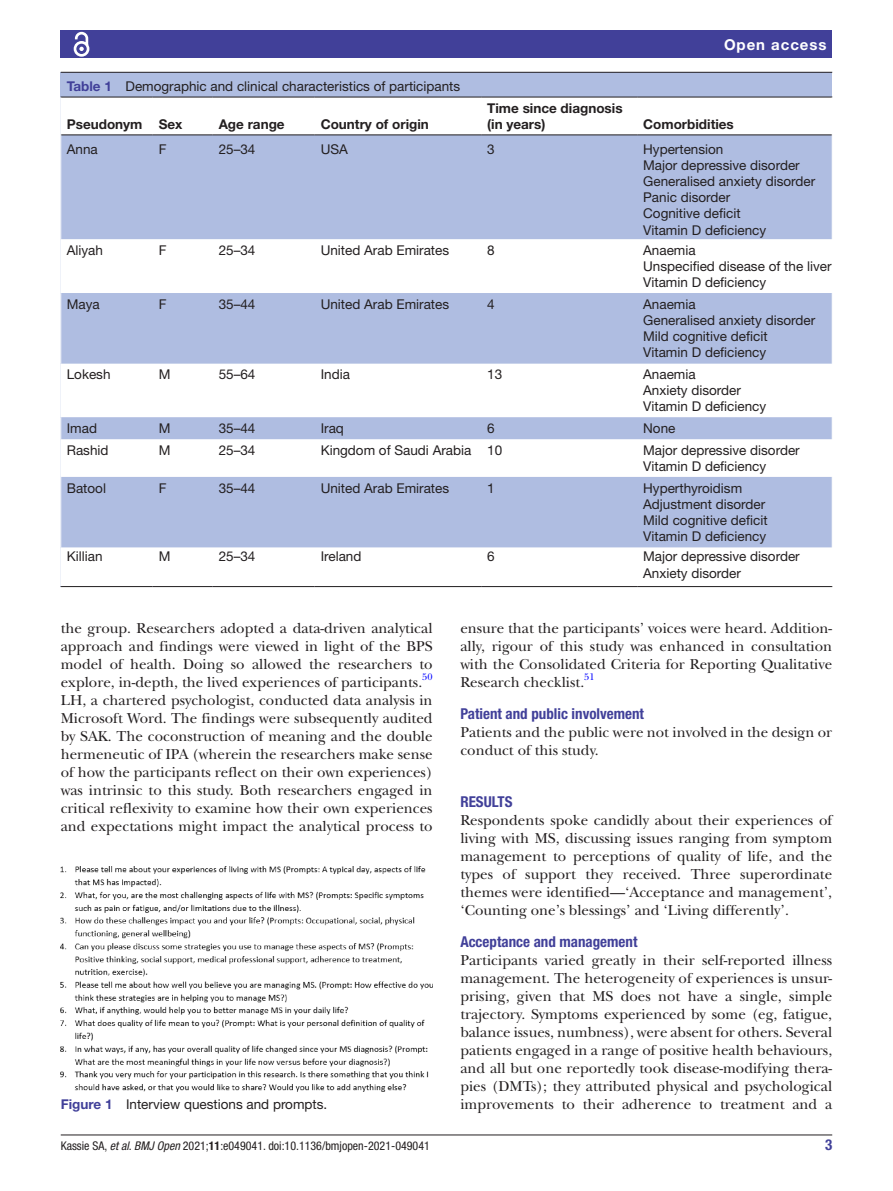
<style>
.page{position:relative;width:893px;height:1191px;background:#fff}
.page>*{position:absolute;margin:0;border:0;box-sizing:border-box;transform-origin:0 0}
.t1{font:15px/18px "New Baskerville";color:#231f20;text-align:justify}
.t2{font:700 condensed 15px "Helvetica Neue LT Std";color:#414099}
.t3{font:700 15px "Helvetica Neue LT Std";letter-spacing:.065em;color:#fff}
.t4{font:13.5px/16.2px "Helvetica Neue LT Std";color:#231f20}
.t5{font:700 13.5px/16.2px "Helvetica Neue LT Std";color:#231f20}
.t6{font:condensed 12px "Helvetica Neue LT Std";color:#231f20}
.t7{font:9.9px "New Baskerville";color:#00f}
.s1{font-weight:700;color:#414099}
.s2{font-style:italic}
.s3{font-weight:700}
</style>
<div class="page">
<hr style="left:61px;top:1134px;width:771px;height:1px;background:#231f20">
<div style="left:61px;top:31px;width:771px;height:27px;background:#414099"></div>
<svg style="left:73px;top:31px;width:17px;height:26px"></svg>
<div style="left:61px;top:73px;width:771px;height:514px;background:#afbde1"></div>
<hr style="left:61px;top:72px;width:771px;height:1px;background:#231f20">
<div style="left:61px;top:98px;width:771px;height:488px;background:#fff"></div>
<svg style="left:61px;top:135px;width:771px;height:412px"></svg>
<hr style="left:61px;top:97px;width:92px;height:1px;background:#231f20">
<hr style="left:61px;top:134px;width:92px;height:1px;background:#231f20">
<hr style="left:153px;top:97px;width:60px;height:1px;background:#231f20">
<hr style="left:153px;top:134px;width:60px;height:1px;background:#231f20">
<hr style="left:213px;top:97px;width:102px;height:1px;background:#231f20">
<hr style="left:213px;top:134px;width:102px;height:1px;background:#231f20">
<hr style="left:315px;top:97px;width:166px;height:1px;background:#231f20">
<hr style="left:315px;top:134px;width:166px;height:1px;background:#231f20">
<hr style="left:481px;top:97px;width:156px;height:1px;background:#231f20">
<hr style="left:481px;top:134px;width:156px;height:1px;background:#231f20">
<hr style="left:637px;top:97px;width:195px;height:1px;background:#231f20">
<hr style="left:637px;top:134px;width:195px;height:1px;background:#231f20">
<hr style="left:61px;top:586px;width:92px;height:1px;background:#231f20">
<hr style="left:153px;top:586px;width:60px;height:1px;background:#231f20">
<hr style="left:213px;top:586px;width:102px;height:1px;background:#231f20">
<hr style="left:315px;top:586px;width:166px;height:1px;background:#231f20">
<hr style="left:481px;top:586px;width:156px;height:1px;background:#231f20">
<hr style="left:637px;top:586px;width:195px;height:1px;background:#231f20">
<svg style="left:60px;top:417px;width:1px;height:22px"></svg>
<img style="left:61px;top:866px;width:372px;height:225px">
<p class="t4" style="left:67px;top:78px;width:395px"><span class="s1">Table 1</span> Demographic and clinical characteristics of participants</p>
<p class="t5" style="left:67px;top:116px;width:117px">Pseudonym Sex</p>
<p class="t5" style="left:219px;top:116px;width:68px">Age range</p>
<p class="t5" style="left:321px;top:116px;width:110px">Country of origin</p>
<p class="t5" style="left:487px;top:99px;width:137px">Time since diagnosis (in years)</p>
<p class="t3" style="left:724px;top:35px;width:104px">Open access</p>
<p class="t5" style="left:643px;top:116px;width:92px">Comorbidities</p>
<p class="t4" style="left:67px;top:140px;width:33px">Anna</p>
<p class="t4" style="left:159px;top:140px;width:9px">F</p>
<p class="t4" style="left:219px;top:140px;width:38px">25–34</p>
<p class="t4" style="left:321px;top:140px;width:29px">USA</p>
<p class="t4" style="left:487px;top:140px;width:9px">3</p>
<p class="t4" style="left:643px;top:140px;width:174px">Hypertension<br>Major depressive disorder<br>Generalised anxiety disorder<br>Panic disorder<br>Cognitive deficit<br>Vitamin D deficiency</p>
<p class="t4" style="left:67px;top:242px;width:38px">Aliyah</p>
<p class="t4" style="left:159px;top:242px;width:9px">F</p>
<p class="t4" style="left:219px;top:242px;width:38px">25–34</p>
<p class="t4" style="left:321px;top:242px;width:130px">United Arab Emirates</p>
<p class="t4" style="left:487px;top:242px;width:9px">8</p>
<p class="t4" style="left:643px;top:242px;width:190px">Anaemia<br>Unspecified disease of the liver<br>Vitamin D deficiency</p>
<p class="t4" style="left:67px;top:296px;width:35px">Maya</p>
<p class="t4" style="left:159px;top:296px;width:9px">F</p>
<p class="t4" style="left:219px;top:296px;width:38px">35–44</p>
<p class="t4" style="left:321px;top:296px;width:130px">United Arab Emirates</p>
<p class="t4" style="left:487px;top:296px;width:9px">4</p>
<p class="t4" style="left:643px;top:296px;width:174px">Anaemia<br>Generalised anxiety disorder<br>Mild cognitive deficit<br>Vitamin D deficiency</p>
<p class="t4" style="left:67px;top:366px;width:45px">Lokesh</p>
<p class="t4" style="left:159px;top:366px;width:13px">M</p>
<p class="t4" style="left:219px;top:366px;width:38px">55–64</p>
<p class="t4" style="left:321px;top:366px;width:31px">India</p>
<p class="t4" style="left:487px;top:366px;width:17px">13</p>
<p class="t4" style="left:643px;top:366px;width:125px">Anaemia<br>Anxiety disorder<br>Vitamin D deficiency</p>
<p class="t4" style="left:67px;top:420px;width:32px">Imad</p>
<p class="t4" style="left:159px;top:420px;width:13px">M</p>
<p class="t4" style="left:219px;top:420px;width:38px">35–44</p>
<p class="t4" style="left:321px;top:420px;width:25px">Iraq</p>
<p class="t4" style="left:487px;top:420px;width:9px">6</p>
<p class="t4" style="left:643px;top:420px;width:34px">None</p>
<p class="t4" style="left:67px;top:442px;width:43px">Rashid</p>
<p class="t4" style="left:159px;top:442px;width:13px">M</p>
<p class="t4" style="left:219px;top:442px;width:38px">25–34</p>
<p class="t4" style="left:321px;top:442px;width:183px">Kingdom of Saudi Arabia 10</p>
<p class="t4" style="left:643px;top:442px;width:158px">Major depressive disorder<br>Vitamin D deficiency</p>
<p class="t4" style="left:67px;top:479px;width:41px">Batool</p>
<p class="t4" style="left:159px;top:479px;width:9px">F</p>
<p class="t4" style="left:219px;top:479px;width:38px">35–44</p>
<p class="t4" style="left:321px;top:479px;width:130px">United Arab Emirates</p>
<p class="t4" style="left:487px;top:479px;width:9px">1</p>
<p class="t4" style="left:643px;top:479px;width:126px">Hyperthyroidism<br>Adjustment disorder<br>Mild cognitive deficit<br>Vitamin D deficiency</p>
<p class="t4" style="left:67px;top:548px;width:37px">Killian</p>
<p class="t4" style="left:159px;top:548px;width:13px">M</p>
<p class="t4" style="left:219px;top:548px;width:38px">25–34</p>
<p class="t4" style="left:321px;top:548px;width:42px">Ireland</p>
<p class="t4" style="left:487px;top:548px;width:9px">6</p>
<p class="t4" style="left:643px;top:548px;width:158px">Major depressive disorder<br>Anxiety disorder</p>
<p class="t1" style="left:61px;top:619px;width:373px">the group. Researchers adopted a data-driven analytical approach and findings were viewed in light of the BPS model of health. Doing so allowed the researchers to explore, in-depth, the lived experiences of participants.</p>
<p class="t7" style="left:422px;top:671px;width:12px">50</p>
<p class="t1" style="left:61px;top:691px;width:373px">LH, a chartered psychologist, conducted data analysis in Microsoft Word. The findings were subsequently audited by SAK. The coconstruction of meaning and the double hermeneutic of IPA (wherein the researchers make sense of how the participants reflect on their own experiences) was intrinsic to this study. Both researchers engaged in critical reflexivity to examine how their own experiences and expectations might impact the analytical process to</p>
<p class="t4" style="left:61px;top:1096px;width:268px"><span class="s1">Figure 1</span> Interview questions and prompts.</p>
<p class="t1" style="left:460px;top:619px;width:373px">ensure that the participants’ voices were heard. Addition&shy;ally, rigour of this study was enhanced in consultation with the Consolidated Criteria for Reporting Qualitative Research checklist.</p>
<p class="t7" style="left:584px;top:671px;width:12px">51</p>
<p class="t2" style="left:460px;top:704px;width:185px">Patient and public involvement</p>
<p class="t1" style="left:460px;top:723px;width:373px">Patients and the public were not involved in the design or conduct of this study.</p>
<p class="t2" style="left:460px;top:792px;width:54px">RESULTS</p>
<p class="t1" style="left:460px;top:811px;width:373px">Respondents spoke candidly about their experiences of living with MS, discussing issues ranging from symptom management to perceptions of quality of life, and the types of support they received. Three superordinate themes were identified—‘Acceptance and management’, ‘Counting one’s blessings’ and ‘Living differently’.</p>
<p class="t2" style="left:460px;top:933px;width:179px">Acceptance and management</p>
<p class="t1" style="left:460px;top:951px;width:373px">Participants varied greatly in their self-reported illness management. The heterogeneity of experiences is unsur&shy;prising, given that MS does not have a single, simple trajectory. Symptoms experienced by some (eg, fatigue, balance issues, numbness), were absent for others. Several patients engaged in a range of positive health behaviours, and all but one reportedly took disease-modifying thera&shy;pies (DMTs); they attributed physical and psychological improvements to their adherence to treatment and a</p>
<p class="t6" style="left:61px;top:1138px;width:371px">Kassie SA, <span class="s2">et al</span>. <span class="s2">BMJ Open</span> 2021;<span class="s3">11</span>:e049041. doi:10.1136/bmjopen-2021-049041</p>
<p class="t2" style="left:825px;top:1135px;width:9px">3</p>
</div>
